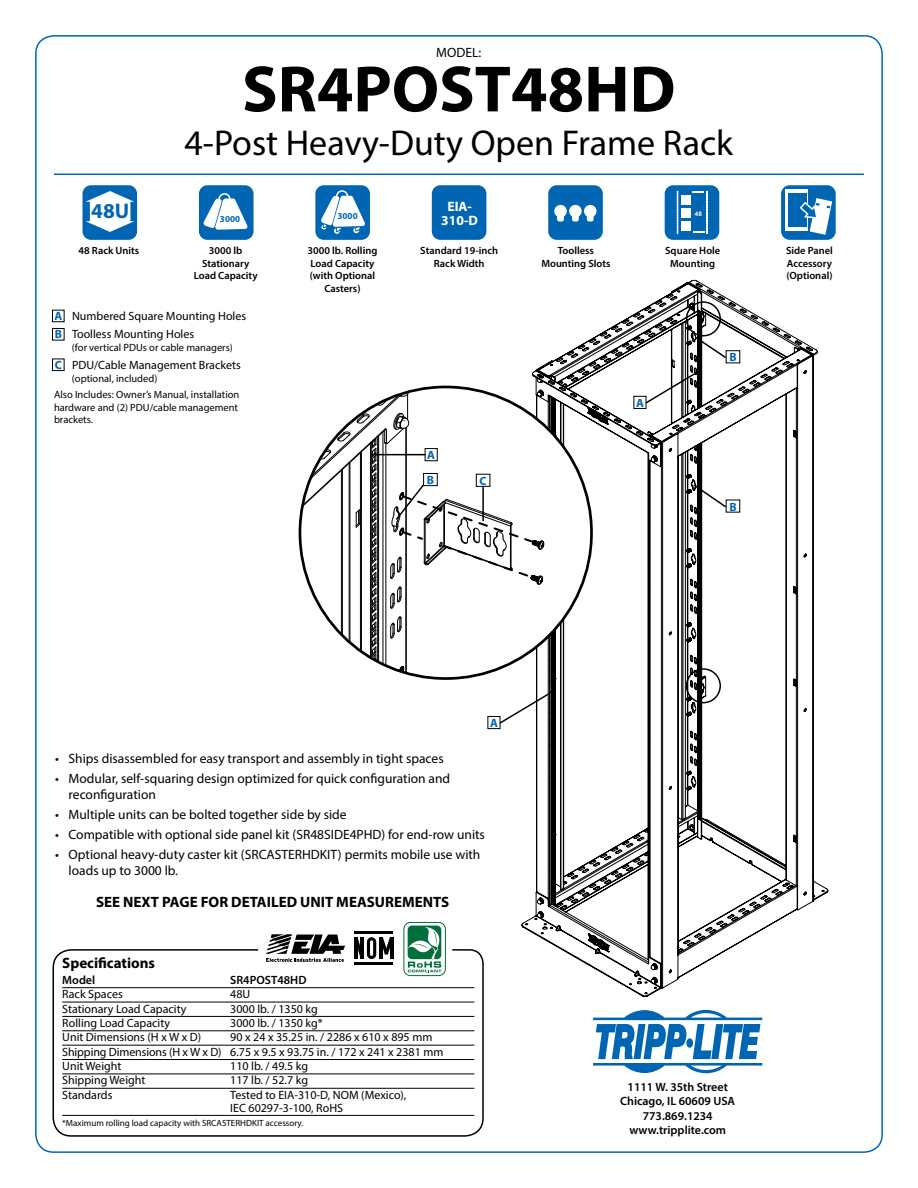
<style>
.page{position:relative;width:918px;height:1188px;background:#fff}
.page>*{position:absolute;margin:0;border:0;box-sizing:border-box;transform-origin:0 0}
.t1{font:700 66px "Myriad Pro";color:#000}
.t2{font:36px "Myriad Pro";color:#000}
.t3{font:700 21.3px "Myriad Pro";color:#0066b3}
.t4{font:700 15px "Myriad Pro";color:#000}
.t5{font:700 13.65px "Myriad Pro";color:#fff}
.t6{font:13.5px/16.2px "Myriad Pro";color:#000}
.t7{font:12px/12.8px "Myriad Pro";color:#000}
.t8{font:600 12px/14.4px "Myriad Pro";color:#000;text-align:center}
.t9{font:700 12px "Myriad Pro";color:#0066b3}
.t10{font:600 10.5px/12.6px "Myriad Pro";color:#000;text-align:center}
.t11{font:10.5px/12.6px "Myriad Pro";color:#000}
.t12{font:700 9.15px "Myriad Pro";color:#0066b3}
.t13{font:9px "Myriad Pro";color:#000}
.t14{font:700 6.3px "Arial";color:#fff}
.s1{font-weight:700;color:#0066b3}
</style>
<div class="page">
<svg style="left:521px;top:280px;width:308px;height:717px"></svg>
<div style="left:300px;top:387px;width:292px;height:292px;background:#fff;border-radius:50%"></div>
<svg style="left:593px;top:1010px;width:169px;height:63px"></svg>
<hr style="left:54px;top:174px;width:810px;height:1px;background:#0066b3">
<div style="left:52px;top:310px;width:12px;height:12px;border:1px solid #000"></div>
<div style="left:52px;top:328px;width:12px;height:12px;border:1px solid #000"></div>
<div style="left:52px;top:359px;width:12px;height:12px;border:1px solid #000"></div>
<div style="left:83px;top:185px;width:54px;height:55px;background:#0066b3;border-radius:8px"></div>
<svg style="left:86px;top:191px;width:48px;height:41px"></svg>
<div style="left:432px;top:185px;width:54px;height:55px;background:#0066b3;border-radius:8px"></div>
<div style="left:199px;top:185px;width:55px;height:55px;background:#0066b3;border-radius:8px"></div>
<svg style="left:203px;top:193px;width:45px;height:37px"></svg>
<div style="left:548px;top:185px;width:55px;height:55px;background:#0066b3;border-radius:8px"></div>
<div style="left:554px;top:205px;width:13px;height:12px;background:#fff;border-radius:50%"></div>
<div style="left:557px;top:210px;width:7px;height:12px;background:#fff;border-radius:2px"></div>
<div style="left:569px;top:205px;width:13px;height:12px;background:#fff;border-radius:50%"></div>
<div style="left:572px;top:210px;width:7px;height:12px;background:#fff;border-radius:2px"></div>
<svg style="left:584px;top:205px;width:13px;height:12px"></svg>
<div style="left:587px;top:210px;width:7px;height:12px;background:#fff;border-radius:2px"></div>
<div style="left:665px;top:185px;width:54px;height:55px;background:#0066b3;border-radius:8px"></div>
<div style="left:681px;top:195px;width:10px;height:9px;background:#fff"></div>
<div style="left:681px;top:208px;width:10px;height:9px;background:#fff"></div>
<div style="left:681px;top:221px;width:10px;height:9px;background:#fff"></div>
<svg style="left:677px;top:191px;width:1px;height:43px"></svg>
<svg style="left:692px;top:191px;width:16px;height:43px"></svg>
<div style="left:315px;top:185px;width:55px;height:55px;background:#0066b3;border-radius:8px"></div>
<div style="left:333px;top:227px;width:8px;height:8px;border:1px solid #0066b3;border-radius:50%"></div>
<svg style="left:321px;top:190px;width:44px;height:44px"></svg>
<div style="left:781px;top:185px;width:55px;height:55px;background:#0066b3;border-radius:8px"></div>
<div style="left:786px;top:189px;width:22px;height:42px;background:#fff"></div>
<div style="left:788px;top:193px;width:18px;height:33px;background:#0066b3"></div>
<svg style="left:799px;top:195px;width:36px;height:42px"></svg>
<div style="left:634px;top:396px;width:12px;height:12px;background:#fff"></div>
<div style="left:634px;top:396px;width:12px;height:13px;border:1px solid #000"></div>
<div style="left:488px;top:716px;width:12px;height:13px;border:1px solid #000"></div>
<div style="left:726px;top:351px;width:14px;height:12px;background:#fff"></div>
<div style="left:726px;top:350px;width:14px;height:13px;border:1px solid #000"></div>
<div style="left:726px;top:500px;width:14px;height:12px;background:#fff"></div>
<svg style="left:644px;top:369px;width:58px;height:36px"></svg>
<svg style="left:498px;top:689px;width:58px;height:36px"></svg>
<svg style="left:693px;top:335px;width:35px;height:25px"></svg>
<svg style="left:692px;top:483px;width:36px;height:26px"></svg>
<svg style="left:404px;top:922px;width:41px;height:54px"></svg>
<div style="left:404px;top:922px;width:42px;height:54px;border:1px solid #006f3b;border-radius:7px"></div>
<svg style="left:408px;top:926px;width:33px;height:22px"></svg>
<svg style="left:268px;top:934px;width:77px;height:14px"></svg>
<hr style="left:354px;top:932px;width:39px;height:2px;background:#000">
<svg style="left:354px;top:937px;width:39px;height:11px"></svg>
<svg style="left:52px;top:948px;width:432px;height:189px"></svg>
<svg style="left:300px;top:387px;width:245px;height:293px"></svg>
<hr style="left:482px;top:486px;width:2px;height:35px;background:#000">
<div style="left:686px;top:301px;width:35px;height:36px;border:2px solid #000;border-radius:50%"></div>
<div style="left:686px;top:668px;width:35px;height:35px;border:2px solid #000;border-radius:50%"></div>
<p class="t6" style="left:436px;top:45px;width:46px">MODEL:</p>
<p class="t1" style="left:242px;top:46px;width:435px">SR4POST48HD</p>
<p class="t2" style="left:184px;top:120px;width:550px">4-Post Heavy-Duty Open Frame Rack</p>
<p class="t3" style="left:91px;top:197px;width:40px">48U</p>
<p class="t5" style="left:447px;top:198px;width:26px">EIA-</p>
<p class="t12" style="left:220px;top:213px;width:22px">3000</p>
<p class="t5" style="left:441px;top:212px;width:38px">310-D</p>
<p class="t12" style="left:338px;top:210px;width:22px">3000</p>
<p class="t10" style="left:78px;top:244px;width:62px">48 Rack Units</p>
<p class="t10" style="left:202px;top:244px;width:49px">3000 lb<br>Stationary</p>
<p class="t10" style="left:194px;top:269px;width:65px">Load Capacity</p>
<p class="t7" style="left:55px;top:309px;width:193px"><span class="s1">A</span> Numbered Square Mounting Holes</p>
<p class="t7" style="left:55px;top:328px;width:141px"><span class="s1">B</span> Toolless Mounting Holes</p>
<p class="t11" style="left:72px;top:341px;width:162px">(for vertical PDUs or cable managers)</p>
<p class="t7" style="left:55px;top:358px;width:187px"><span class="s1">C</span> PDU/Cable Management Brackets</p>
<p class="t11" style="left:72px;top:372px;width:87px">(optional, included)</p>
<p class="t11" style="left:54px;top:388px;width:187px">Also Includes: Owner’s Manual, installation hardware and (2) PDU/cable management brackets.</p>
<p class="t10" style="left:307px;top:244px;width:71px">3000 lb. Rolling<br>Load Capacity (with Optional<br>Casters)</p>
<p class="t10" style="left:420px;top:244px;width:79px">Standard 19-inch</p>
<p class="t10" style="left:434px;top:257px;width:52px">Rack Width</p>
<p class="t9" style="left:427px;top:447px;width:9px">A</p>
<p class="t9" style="left:427px;top:472px;width:9px">B</p>
<p class="t9" style="left:480px;top:473px;width:9px">C</p>
<p class="t10" style="left:558px;top:244px;width:38px">Toolless</p>
<p class="t10" style="left:541px;top:257px;width:71px">Mounting Slots</p>
<p class="t14" style="left:695px;top:209px;width:8px">48</p>
<p class="t10" style="left:665px;top:244px;width:57px">Square Hole</p>
<p class="t10" style="left:670px;top:257px;width:46px">Mounting</p>
<p class="t9" style="left:636px;top:395px;width:9px">A</p>
<p class="t9" style="left:729px;top:349px;width:9px">B</p>
<p class="t9" style="left:729px;top:499px;width:9px">B</p>
<p class="t10" style="left:786px;top:244px;width:48px;text-align:justify">Side Panel Accessory (Optional)</p>
<p class="t9" style="left:490px;top:715px;width:9px">A</p>
<p class="t6" style="left:55px;top:750px;width:390px">• Ships disassembled for easy transport and assembly in tight spaces</p>
<p class="t6" style="left:69px;top:770px;width:383px;text-indent:-14px">• Modular, self-squaring design optimized for quick configuration and reconfiguration</p>
<p class="t6" style="left:55px;top:806px;width:293px">• Multiple units can be bolted together side by side</p>
<p class="t6" style="left:55px;top:826px;width:431px">• Compatible with optional side panel kit (SR48SIDE4PHD) for end-row units</p>
<p class="t6" style="left:69px;top:846px;width:413px;text-indent:-14px">• Optional heavy-duty caster kit (SRCASTERHDKIT) permits mobile use with loads up to 3000 lb.</p>
<p class="t4" style="left:96px;top:892px;width:355px">SEE NEXT PAGE FOR DETAILED UNIT MEASUREMENTS</p>
<p class="t4" style="left:62px;top:953px;width:94px">Specifications</p>
<p class="t8" style="left:62px;top:972px;width:34px">Model</p>
<p class="t8" style="left:230px;top:972px;width:78px">SR4POST48HD</p>
<p class="t7" style="left:62px;top:988px;width:62px">Rack Spaces</p>
<p class="t7" style="left:230px;top:988px;width:22px">48U</p>
<p class="t7" style="left:62px;top:1002px;width:126px">Stationary Load Capacity</p>
<p class="t7" style="left:230px;top:1002px;width:89px">3000 lb. / 1350 kg</p>
<p class="t7" style="left:62px;top:1016px;width:109px">Rolling Load Capacity</p>
<p class="t7" style="left:230px;top:1016px;width:94px">3000 lb. / 1350 kg*</p>
<p class="t7" style="left:62px;top:1031px;width:140px">Unit Dimensions (H x W x D)</p>
<p class="t7" style="left:230px;top:1031px;width:204px">90 x 24 x 35.25 in. / 2286 x 610 x 895 mm</p>
<p class="t7" style="left:62px;top:1045px;width:383px">Shipping Dimensions (H x W x D) 6.75 x 9.5 x 93.75 in. / 172 x 241 x 2381 mm</p>
<p class="t7" style="left:62px;top:1060px;width:61px">Unit Weight</p>
<p class="t7" style="left:230px;top:1060px;width:79px">110 lb. / 49.5 kg</p>
<p class="t7" style="left:62px;top:1074px;width:85px">Shipping Weight</p>
<p class="t7" style="left:230px;top:1074px;width:79px">117 lb. / 52.7 kg</p>
<p class="t7" style="left:62px;top:1088px;width:52px">Standards</p>
<p class="t7" style="left:230px;top:1088px;width:178px">Tested to EIA-310-D, NOM (Mexico),<br>IEC 60297-3-100, RoHS</p>
<p class="t13" style="left:62px;top:1117px;width:243px">*Maximum rolling load capacity with SRCASTERHDKIT accessory.</p>
<p class="t8" style="left:620px;top:1080px;width:117px">1111 W. 35th Street<br>Chicago, IL 60609 USA<br>773.869.1234 www.tripplite.com</p>
</div>
